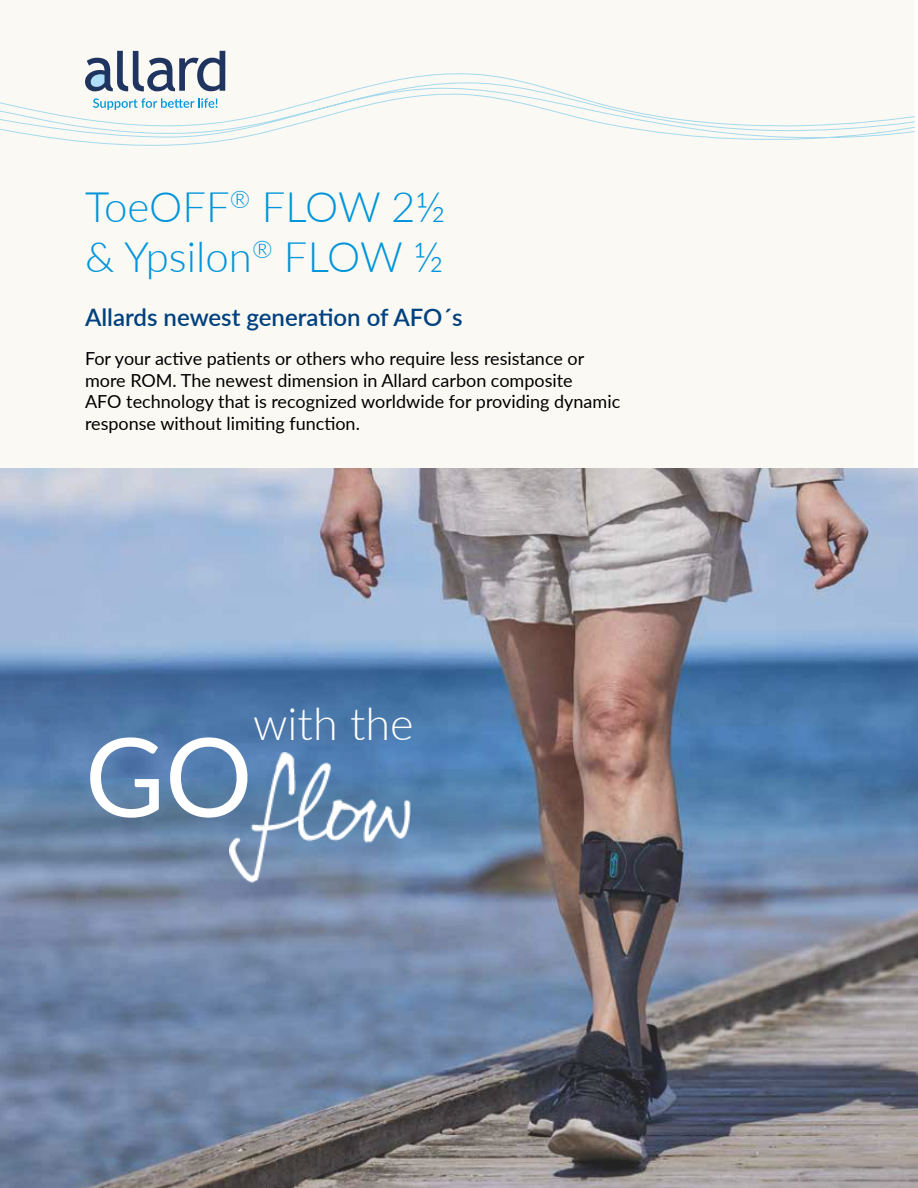
<style>
.page{position:relative;width:918px;height:1188px;background:#fff}
.page>*{position:absolute;margin:0;border:0;box-sizing:border-box;transform-origin:0 0}
.t1{font:109.5px "Lato";color:#fff}
.t2{font:300 45px "Lato";color:#fff}
.t3{font:300 42px/50.4px "Lato";color:#0095db}
.t4{font:600 24px "Lato";color:#00417f}
.t5{font:18px/21.6px "Lato";color:#000}
</style>
<div class="page">
<div style="left:0;top:0;width:914px;height:469px;background:#fbf9f3"></div>
<svg style="left:0;top:49px;width:914px;height:106px"></svg>
<svg style="left:93px;top:98px;width:124px;height:12px"></svg>
<svg style="left:85px;top:51px;width:140px;height:40px"></svg>
<img style="left:0;top:469px;width:918px;height:719px">
<img style="left:229px;top:752px;width:181px;height:131px">
<h3 class="t3" style="left:85px;top:180px;width:362px">ToeOFF<sup>®</sup> FLOW 2½ &amp; Ypsilon<sup>®</sup> FLOW ½</h3>
<h3 class="t4" style="left:85px;top:300px;width:379px">Allards newest generation of AFO´s</h3>
<p class="t5" style="left:85px;top:347px;width:537px">For your active patients or others who require less resistance or more ROM. The newest dimension in Allard carbon composite<br>AFO technology that is recognized worldwide for providing dynamic response without limiting function.</p>
<h2 class="t2" style="left:253px;top:693px;width:162px">with the</h2>
<h1 class="t1" style="left:85px;top:699px;width:169px">GO</h1>
</div>
